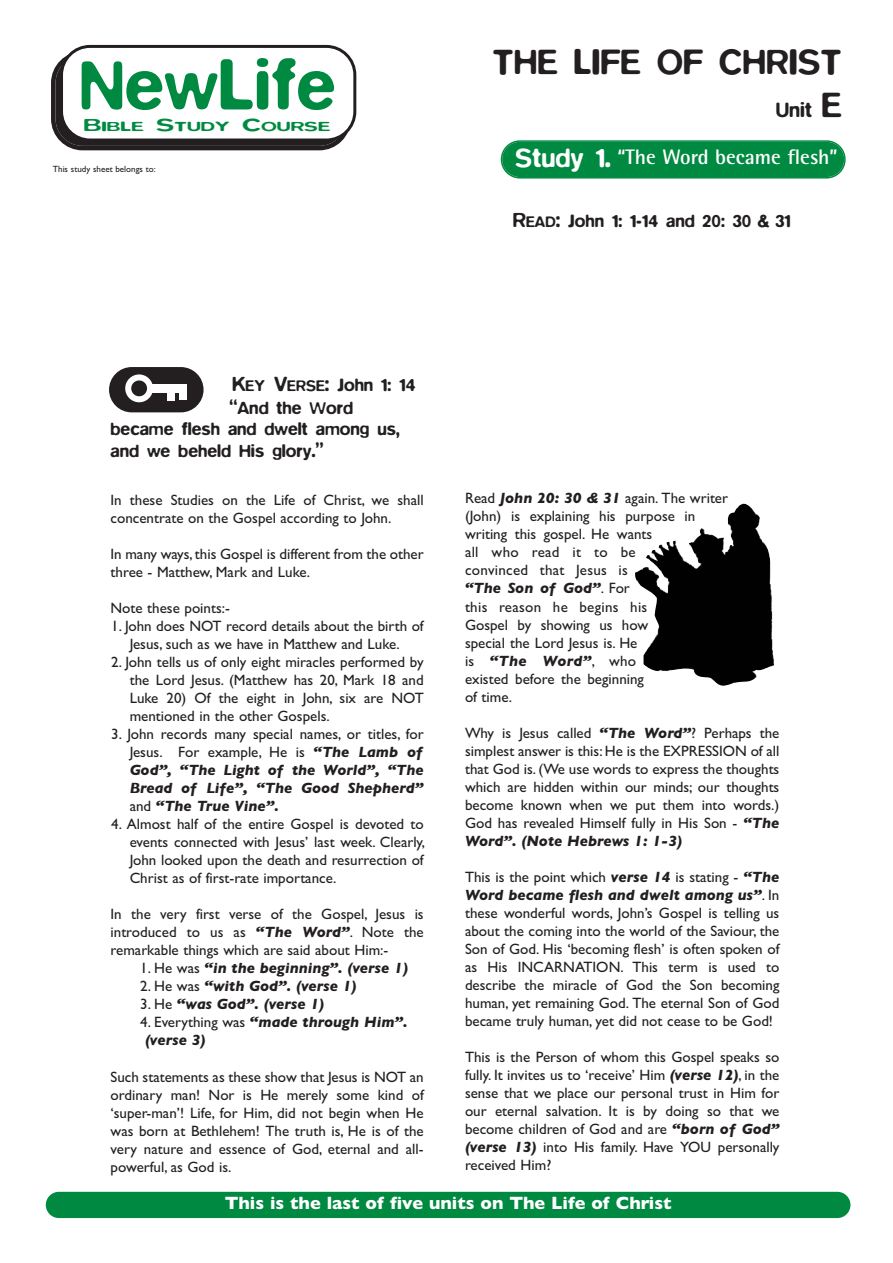
<style>
.page{position:relative;width:893px;height:1263px;background:#fff}
.page>*{position:absolute;margin:0;border:0;box-sizing:border-box;transform-origin:0 0}
.t1{font:500 72px "Blur";color:#008a41}
.t2{font:500 36px "Blur";color:#231f20}
.t3{font:700 21px "Rotis Semi Sans";color:#fff}
.t4{font:500 21px "Blur";color:#231f20}
.t5{font:500 18px "Blur";color:#231f20}
.t6{font:700 18px "Gill Sans";color:#fff}
.t7{font:15px/18px "Gill Sans";color:#231f20;text-align:justify}
.t8{font:italic 700 15px/18px "Gill Sans";color:#231f20;text-align:justify}
.t9{font:500 13.5px "Blur";color:#008a41;scale:1.6 1}
.t10{font:9px "Gill Sans";color:#231f20}
.s1{font-size:18px}
.s2{font-size:36px}
.s3{font-family:"Blur";font-weight:500;font-size:27px}
.s4{font-size:21px}
.s5{font-size:15.75px}
.s6{font-weight:400;font-style:normal}
.s7{font-weight:700;font-style:italic}
</style>
<div class="page">
<svg style="left:501px;top:140px;width:345px;height:39px;background:#0c8f4a"></svg>
<svg style="left:51px;top:45px;width:305px;height:105px"></svg>
<div style="left:109px;top:367px;width:95px;height:45px;background:#231f20;border-radius:23px"></div>
<svg style="left:125px;top:374px;width:28px;height:28px"></svg>
<div style="left:152px;top:384px;width:34px;height:9px;background:#fff"></div>
<div style="left:179px;top:392px;width:7px;height:8px;background:#fff"></div>
<div style="left:167px;top:393px;width:7px;height:7px;background:#fff"></div>
<div style="left:46px;top:1192px;width:804px;height:26px;background:#008a41;border-radius:13px"></div>
<img style="left:635px;top:503px;width:139px;height:183px">
<h1 class="t1" style="left:79px;top:42px;width:258px">NewLife</h1>
<p class="t9" style="left:84px;top:118px;width:156px"><span class="s1">B</span>IBLE <span class="s1">S</span>TUDY <span class="s1">C</span>OURSE</p>
<p class="t10" style="left:53px;top:164px;width:104px">This study sheet belongs to:</p>
<h2 class="t2" style="left:493px;top:40px;width:350px">THE LIFE OF CHRIST</h2>
<h3 class="t4" style="left:776px;top:97px;width:67px">Unit <span class="s2">E</span></h3>
<h3 class="t3" style="left:515px;top:150px;width:324px"><span class="s3">Study 1.</span> “The Word became flesh”</h3>
<p class="t5" style="left:513px;top:210px;width:280px"><span class="s4">R</span><span class="s5">EAD</span><span class="s4">:</span> John 1: 1-14 and 20: 30 &amp; 31</p>
<p class="t5" style="left:232px;top:374px;width:185px"><span class="s4">K</span><span class="s5">EY</span> <span class="s4">V</span><span class="s5">ERSE</span><span class="s4">:</span> John 1: 14</p>
<p class="t5" style="left:229px;top:397px;width:125px">“And the Word</p>
<p class="t5" style="left:111px;top:418px;width:290px">became flesh and dwelt among us,</p>
<p class="t5" style="left:111px;top:440px;width:215px">and we beheld His glory.”</p>
<p class="t7" style="left:111px;top:491px;width:315px">In these Studies on the Life of Christ, we shall concentrate on the Gospel according to John.</p>
<p class="t7" style="left:111px;top:545px;width:315px">In many ways,this Gospel is different from the other three - Matthew, Mark and Luke.</p>
<p class="t7" style="left:111px;top:599px;width:121px">Note these points:-</p>
<p class="t7" style="left:111px;top:617px;width:314px;text-align:center">1. John does NOT record details about the birth of<br>Jesus, such as we have in Matthew and Luke.</p>
<p class="t7" style="left:130px;top:653px;width:296px;text-indent:-18px">2. John tells us of only eight miracles performed by the Lord Jesus. (Matthew has 20, Mark 18 and Luke 20) Of the eight in John, six are NOT mentioned in the other Gospels.</p>
<p class="t8" style="left:130px;top:725px;width:296px;text-indent:-18px"><span class="s6">3. John records many special names, or titles, for Jesus. For example, He is</span> “The Lamb of God”, “The Light of the World”, “The Bread of Life”, “The Good Shepherd” <span class="s6">and</span> “The True Vine”.</p>
<p class="t7" style="left:130px;top:815px;width:297px;text-indent:-18px">4. Almost half of the entire Gospel is devoted to events connected with Jesus’ last week. Clearly, John looked upon the death and resurrection of Christ as of first-rate importance.</p>
<p class="t7" style="left:111px;top:905px;width:315px">In the very first verse of the Gospel, Jesus is introduced to us as <span class="s7">“The Word”</span>. Note the remarkable things which are said about Him:-</p>
<p class="t8" style="left:140px;top:959px;width:269px"><span class="s6">1. He was</span> “in the beginning”. (verse 1)</p>
<p class="t8" style="left:140px;top:977px;width:218px"><span class="s6">2. He was</span> “with God”. (verse 1)</p>
<p class="t8" style="left:140px;top:995px;width:185px"><span class="s6">3. He</span> “was God”. (verse 1)</p>
<p class="t8" style="left:145px;top:1013px;width:264px;text-indent:-5px"><span class="s6">4. Everything was</span> “made through Him”. (verse 3)</p>
<p class="t7" style="left:111px;top:1067px;width:315px">Such statements as these show that Jesus is NOT an ordinary man! Nor is He merely some kind of ‘super-man’! Life, for Him, did not begin when He was born at Bethlehem! The truth is, He is of the very nature and essence of God, eternal and all&shy;powerful, as God is.</p>
<p class="t7" style="left:465px;top:489px;width:265px;text-align:left">Read <span class="s7">John 20: 30 &amp; 31</span> again. The writer (John) is explaining his purpose in writing this gospel. He wants<br>all who read it to be<br>convinced that Jesus is<br><span class="s7">“The Son of God”</span>. For<br>this reason he begins his<br>Gospel by showing us how<br>special the Lord Jesus is. He<br>is <span class="s7">“The Word”</span>, who<br>existed before the beginning<br>of time.</p>
<p class="t7" style="left:465px;top:723px;width:316px">Why is Jesus called <span class="s7">“The Word”</span>? Perhaps the simplest answer is this: He is the EXPRESSION of all that God is. (We use words to express the thoughts which are hidden within our minds; our thoughts become known when we put them into words.)<br>God has revealed Himself fully in His Son - <span class="s7">“The Word”. (Note Hebrews 1: 1-3)</span></p>
<p class="t7" style="left:465px;top:868px;width:316px">This is the point which <span class="s7">verse 14</span> is stating - <span class="s7">“The Word became flesh and dwelt among us”</span>. In these wonderful words, John’s Gospel is telling us about the coming into the world of the Saviour, the Son of God. His ‘becoming flesh’ is often spoken of as His INCARNATION. This term is used to describe the miracle of God the Son becoming human, yet remaining God. The eternal Son of God became truly human, yet did not cease to be God!</p>
<p class="t7" style="left:465px;top:1048px;width:316px">This is the Person of whom this Gospel speaks so fully. It invites us to ‘receive’ Him <span class="s7">(verse 12)</span>, in the sense that we place our personal trust in Him for our eternal salvation. It is by doing so that we become children of God and are <span class="s7">“born of God” (verse 13)</span> into His family. Have YOU personally received Him?</p>
<p class="t6" style="left:225px;top:1192px;width:448px">This is the last of five units on The Life of Christ</p>
</div>
